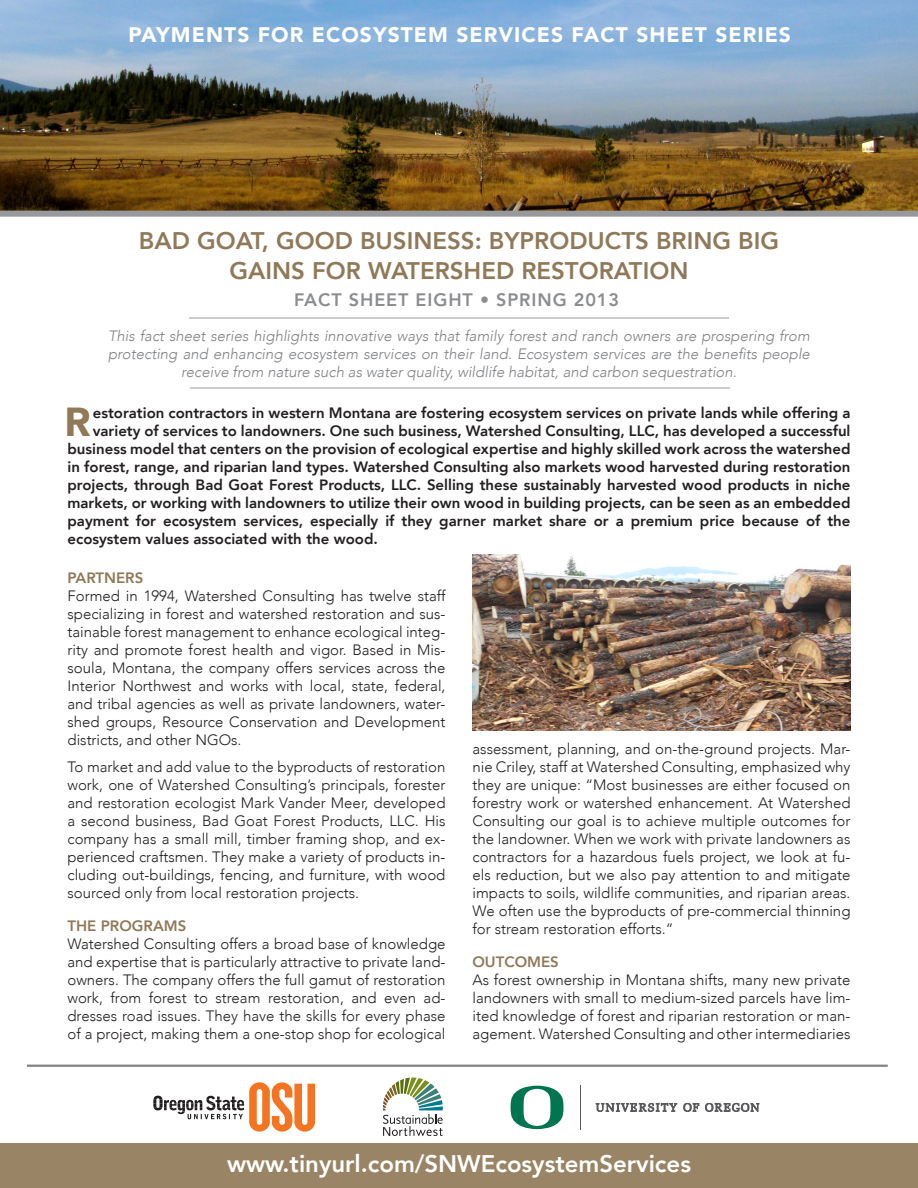
<style>
.page{position:relative;width:918px;height:1188px;background:#fff}
.page>*{position:absolute;margin:0;border:0;box-sizing:border-box;transform-origin:0 0}
.t1{font:900 40.35px "Avenir";color:#8f7959}
.t2{font:800 24px "Avenir";color:#8f7959}
.t3{font:800 24px "Avenir";color:#fff}
.t4{font:900 21px "Avenir";letter-spacing:.05em;color:#fff}
.t5{font:800 18px "Avenir";letter-spacing:.05em;color:#8b8d90}
.t6{font:300 15px/18px "Avenir";color:#231f20;text-align:justify}
.t7{font:800 15px "Avenir";color:#231f20}
.t8{font:italic 300 15px/18px "Avenir";color:#808285;text-align:center}
.t9{font:800 15px "Avenir";color:#8f7959}
</style>
<div class="page">
<img style="left:0;top:0;width:918px;height:217px">
<img style="left:472px;top:555px;width:378px;height:175px">
<svg style="left:383px;top:1078px;width:60px;height:58px"></svg>
<svg style="left:153px;top:1082px;width:162px;height:50px"></svg>
<svg style="left:596px;top:1103px;width:81px;height:9px"></svg>
<svg style="left:683px;top:1103px;width:16px;height:9px"></svg>
<svg style="left:705px;top:1103px;width:54px;height:9px"></svg>
<svg style="left:511px;top:1086px;width:53px;height:43px"></svg>
<hr style="left:580px;top:1085px;width:1px;height:45px;background:#5a5a5d">
<div style="left:0;top:1144px;width:918px;height:44px;background:#998465"></div>
<hr style="left:27px;top:1065px;width:861px;height:2px;background:#808285">
<hr style="left:189px;top:317px;width:540px;height:1px;background:#cbccce">
<hr style="left:190px;top:388px;width:540px;height:1px;background:#cbccce">
<p class="t4" style="left:129px;top:17px;width:664px">PAYMENTS FOR ECOSYSTEM SERVICES FACT SHEET SERIES</p>
<p class="t2" style="left:139px;top:219px;width:642px">BAD GOAT, GOOD BUSINESS: BYPRODUCTS BRING BIG</p>
<p class="t2" style="left:230px;top:249px;width:460px">GAINS FOR WATERSHED RESTORATION</p>
<p class="t5" style="left:294px;top:283px;width:327px">FACT SHEET EIGHT • SPRING 2013</p>
<p class="t8" style="left:108px;top:327px;width:703px">This fact sheet series highlights innovative ways that family forest and ranch owners are prospering from protecting and enhancing ecosystem services on their land. Ecosystem services are the benefits people receive from nature such as water quality, wildlife habitat, and carbon sequestration.</p>
<p class="t1" style="left:65px;top:388px;width:28px">R</p>
<p class="t7" style="left:93px;top:399px;width:759px">estoration contractors in western Montana are fostering ecosystem services on private lands while offering a</p>
<p class="t7" style="left:93px;top:417px;width:759px">variety of services to landowners. One such business, Watershed Consulting, LLC, has developed a successful</p>
<p class="t7" style="left:68px;top:435px;width:785px">business model that centers on the provision of ecological expertise and highly skilled work across the watershed</p>
<p class="t7" style="left:68px;top:453px;width:785px">in forest, range, and riparian land types. Watershed Consulting also markets wood harvested during restoration</p>
<p class="t7" style="left:68px;top:471px;width:785px">projects, through Bad Goat Forest Products, LLC. Selling these sustainably harvested wood products in niche</p>
<p class="t7" style="left:68px;top:489px;width:785px">markets, or working with landowners to utilize their own wood in building projects, can be seen as an embedded</p>
<p class="t7" style="left:68px;top:507px;width:785px">payment for ecosystem services, especially if they garner market share or a premium price because of the</p>
<p class="t7" style="left:68px;top:525px;width:312px">ecosystem values associated with the wood.</p>
<p class="t9" style="left:68px;top:564px;width:77px">PARTNERS</p>
<p class="t6" style="left:68px;top:586px;width:380px">Formed in 1994, Watershed Consulting has twelve staff specializing in forest and watershed restoration and sus&shy;tainable forest management to enhance ecological integ&shy;rity and promote forest health and vigor. Based in Mis&shy;soula, Montana, the company offers services across the Interior Northwest and works with local, state, federal, and tribal agencies as well as private landowners, water&shy;shed groups, Resource Conservation and Development districts, and other NGOs.</p>
<p class="t6" style="left:68px;top:758px;width:380px">To market and add value to the byproducts of restoration work, one of Watershed Consulting’s principals, forester and restoration ecologist Mark Vander Meer, developed a second business, Bad Goat Forest Products, LLC. His company has a small mill, timber framing shop, and ex&shy;perienced craftsmen. They make a variety of products in&shy;cluding out-buildings, fencing, and furniture, with wood sourced only from local restoration projects.</p>
<p class="t9" style="left:68px;top:912px;width:120px">THE PROGRAMS</p>
<p class="t6" style="left:68px;top:935px;width:380px">Watershed Consulting offers a broad base of knowledge and expertise that is particularly attractive to private land&shy;owners. The company offers the full gamut of restoration work, from forest to stream restoration, and even ad&shy;dresses road issues. They have the skills for every phase of a project, making them a one-stop shop for ecological</p>
<p class="t6" style="left:472px;top:740px;width:380px">assessment, planning, and on-the-ground projects. Mar&shy;nie Criley, staff at Watershed Consulting, emphasized why they are unique: “Most businesses are either focused on forestry work or watershed enhancement. At Watershed Consulting our goal is to achieve multiple outcomes for the landowner. When we work with private landowners as contractors for a hazardous fuels project, we look at fu&shy;els reduction, but we also pay attention to and mitigate impacts to soils, wildlife communities, and riparian areas.<br>We often use the byproducts of pre-commercial thinning for stream restoration efforts.”</p>
<p class="t9" style="left:472px;top:948px;width:88px">OUTCOMES</p>
<p class="t6" style="left:472px;top:971px;width:379px">As forest ownership in Montana shifts, many new private landowners with small to medium-sized parcels have lim&shy;ited knowledge of forest and riparian restoration or man&shy;agement. Watershed Consulting and other intermediaries</p>
<p class="t3" style="left:227px;top:1142px;width:465px">www.tinyurl.com/SNWEcosystemServices</p>
</div>
